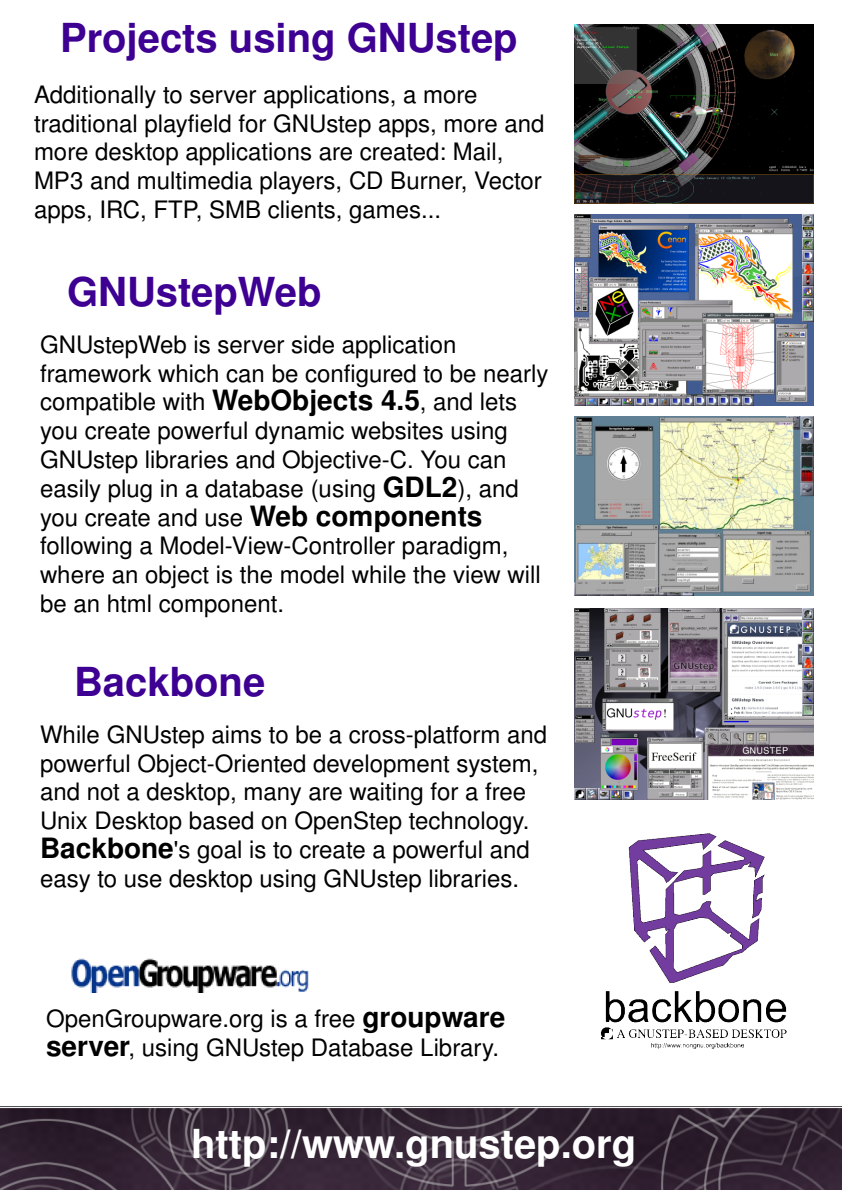
<style>
.page{position:relative;width:842px;height:1190px;background:#fff}
.page>*{position:absolute;margin:0;border:0;box-sizing:border-box;transform-origin:0 0}
.t1{font:700 40px "Nimbus San L";letter-spacing:-.085em;color:#fff}
.t2{font:700 40px "Nimbus San L";letter-spacing:-.055em;color:#3d0092}
.t3{font:700 40px "Nimbus San L";color:#3d0092}
.t4{font:24px/28.8px "Nimbus San L";color:#000}
.s1{font-weight:700;font-size:28px}
</style>
<div class="page">
<img style="left:0;top:1106px;width:842px;height:84px">
<img style="left:574px;top:24px;width:240px;height:180px">
<img style="left:574px;top:214px;width:240px;height:192px">
<img style="left:574px;top:416px;width:240px;height:180px">
<img style="left:574px;top:608px;width:240px;height:192px">
<img style="left:600px;top:833px;width:187px;height:216px">
<img style="left:71px;top:958px;width:238px;height:35px">
<h1 class="t2" style="left:60px;top:14px;width:459px">Proje cts us ing GNUs te p</h1>
<p class="t4" style="left:34px;top:80px;width:513px">Additionally to s e rve rapplications , a m ore traditionalplayfie ld forGNUs te p apps , m ore and m ore de s k top applications are cre ate d: Mail, MP3 and m ultim e dia playe rs , CD Burne r, Ve ctor apps , IRC, FTP, SMB clie nts , gam e s ...</p>
<h1 class="t3" style="left:67px;top:268px;width:254px">GNUs te pW e b</h1>
<p class="t4" style="left:40px;top:330px;width:517px">GNUs te pW e b is s e rve rs ide application<br>fram e w ork w h ich can be configure d to be ne arly com patible w ith <span class="s1">W e bObje cts 4.5</span>, and le ts<br>you cre ate pow e rfuldynam ic w e bs ite s us ing GNUs te p librarie s and Obje ctive -C. You can<br>e as ily plug in a databas e (us ing <span class="s1">GDL2</span>), and you cre ate and us e <span class="s1">W e b com pone nts<br></span>follow ing a Mode l-Vie w -Controlle rparadigm ,<br>wh e re an obje ctis th e m ode lwh ile th e vie w will be an h tm lcom pone nt.</p>
<h1 class="t3" style="left:74px;top:658px;width:184px">Back bone</h1>
<p class="t4" style="left:40px;top:720px;width:509px">W h ile GNUs te p aim s to be a cros s -platform and pow e rfulObje ct-Orie nte d de ve lopm e nts ys te m , and nota de s k top, m any are w aiting fora fre e Unix De s k top bas e d on Ope nSte p te ch nology.<br><span class="s1">Back bone</span> 's goalis to cre ate a pow e rfuland<br>e as y to us e de s k top us ing GNUs te p librarie s .</p>
<p class="t4" style="left:46px;top:1004px;width:455px">Ope nGroupw are .org is a fre e <span class="s1">groupw are s e rve r</span>, us ing GNUs te p Databas e Library.</p>
<h1 class="t1" style="left:191px;top:1120px;width:447px">h ttp://w w w .gnus te p.org</h1>
</div>
